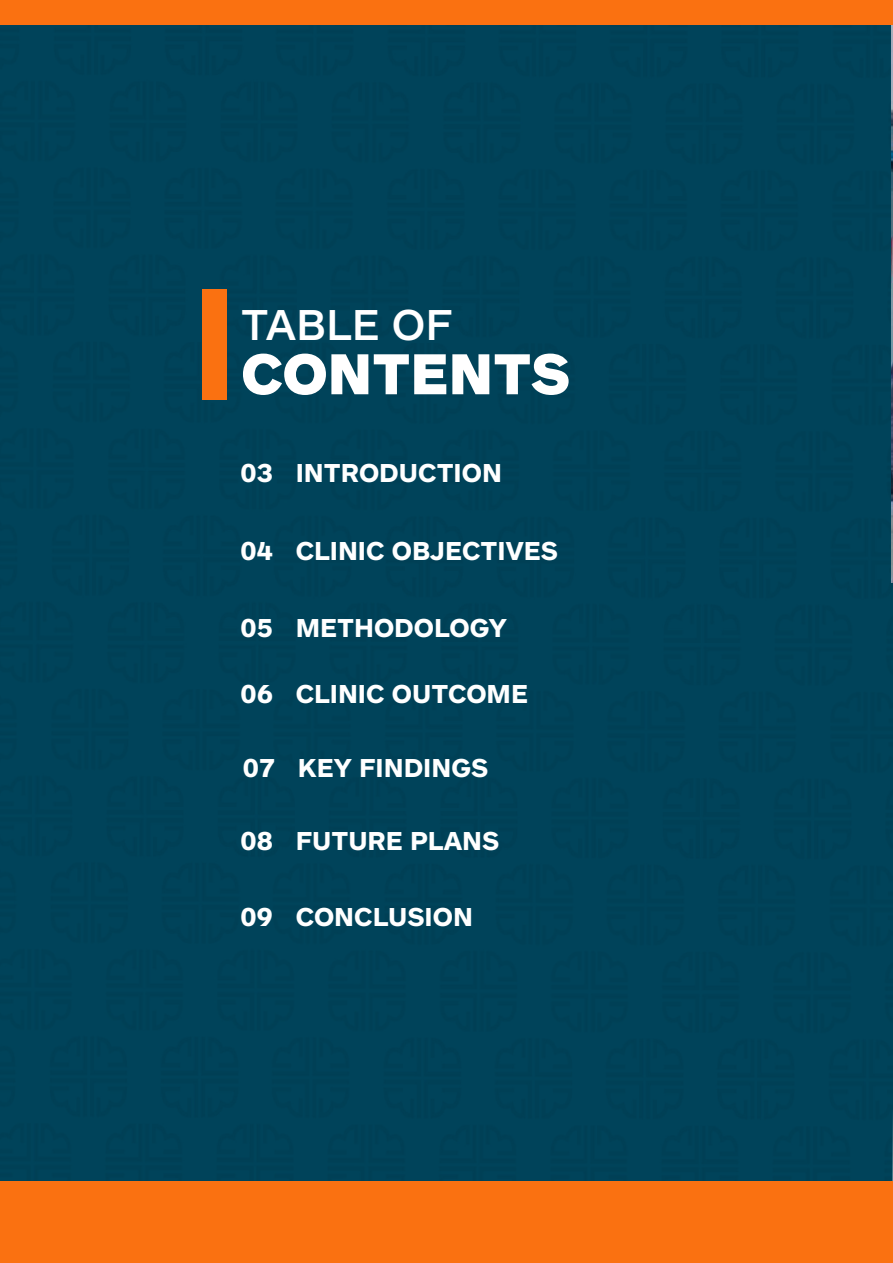
<style>
.page{position:relative;width:893px;height:1263px;background:#fff}
.page>*{position:absolute;margin:0;border:0;box-sizing:border-box;transform-origin:0 0}
.t1{font:900 60px "ARS Maquette Pro";color:#fff}
.t2{font:500 45px "ARS Maquette Pro";color:#fff}
.t3{font:700 27px "ARS Maquette Pro";color:#fff}
</style>
<div class="page">
<div style="left:0;top:24px;width:893px;height:1157px;background:#00435a"></div>
<div style="left:0;top:1181px;width:893px;height:82px;background:#fa7111"></div>
<div style="left:202px;top:289px;width:24px;height:110px;background:#fa7111"></div>
<img style="left:891px;top:24px;width:2px;height:558px">
<div style="left:0;top:0;width:893px;height:24px;background:#fa7111"></div>
<h2 class="t2" style="left:241px;top:295px;width:213px">TABLE OF</h2>
<h1 class="t1" style="left:241px;top:334px;width:330px">CONTENTS</h1>
<p class="t3" style="left:241px;top:455px;width:263px">03 INTRODUCTION</p>
<p class="t3" style="left:241px;top:533px;width:319px">04 CLINIC OBJECTIVES</p>
<p class="t3" style="left:241px;top:610px;width:268px">05 METHODOLOGY</p>
<p class="t3" style="left:241px;top:676px;width:289px">06 CLINIC OUTCOME</p>
<p class="t3" style="left:243px;top:750px;width:247px">07 KEY FINDINGS</p>
<p class="t3" style="left:241px;top:823px;width:260px">08 FUTURE PLANS</p>
<p class="t3" style="left:241px;top:899px;width:234px">09 CONCLUSION</p>
</div>
